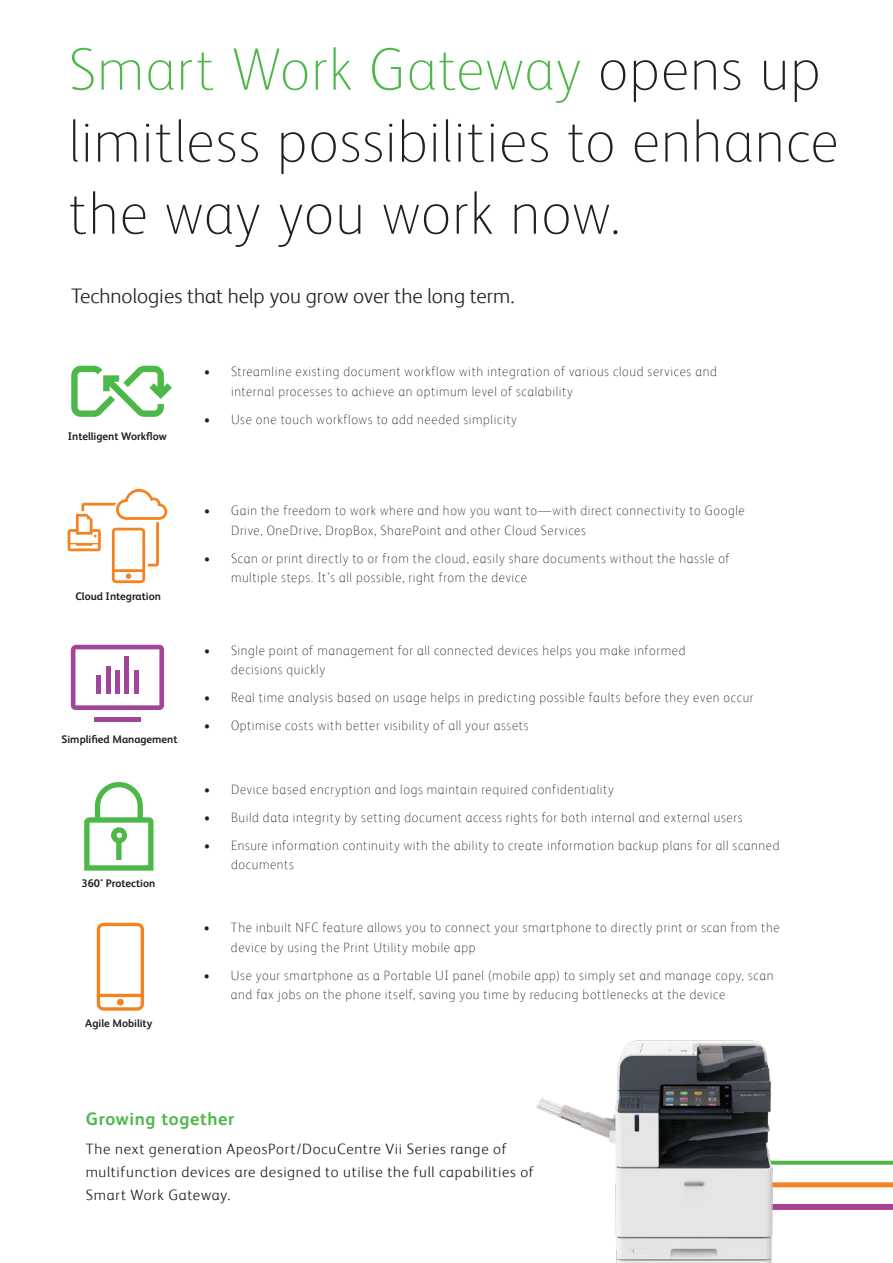
<style>
.page{position:relative;width:893px;height:1263px;background:#fff}
.page>*{position:absolute;margin:0;border:0;box-sizing:border-box;transform-origin:0 0}
.Head_32_36{font:100 60px/72px "Xerox Sans";letter-spacing:.015em;color:#231f20}
.t1{font:300 21px "Xerox Sans";color:#231f20}
.Callout{font:700 18px "Xerox Sans";letter-spacing:.035em;color:#4cb848}
.Callout-2{font:300 15px/22.8px "Xerox Sans";letter-spacing:.045em;color:#231f20}
.t2{font:100 13.5px/19.5px "Xerox Sans";letter-spacing:.045em;color:#231f20}
.t3{font:700 10.95px "Xerox Sans";color:#231f20}
.s1{color:#4cb848}
</style>
<div class="page">
<svg style="left:772px;top:1160px;width:121px;height:50px"></svg>
<img style="left:537px;top:1040px;width:235px;height:223px">
<svg style="left:71px;top:366px;width:101px;height:51px"></svg>
<svg style="left:71px;top:645px;width:93px;height:65px"></svg>
<div style="left:94px;top:717px;width:47px;height:5px;background:#a14599"></div>
<svg style="left:84px;top:782px;width:70px;height:89px"></svg>
<svg style="left:68px;top:489px;width:99px;height:94px"></svg>
<svg style="left:97px;top:923px;width:47px;height:88px"></svg>
<div style="left:117px;top:999px;width:7px;height:6px;background:#f58220;border-radius:50%"></div>
<p class="Head_32_36" style="left:69px;top:30px;width:771px"><span class="s1">Smart Work Gateway</span> opens up limitless possibilities to enhance the way you work now.</p>
<p class="t1" style="left:71px;top:282px;width:445px">Technologies that help you grow over the long term.</p>
<p class="t3" style="left:68px;top:429px;width:100px">Intelligent Workflow</p>
<p class="t3" style="left:75px;top:589px;width:87px">Cloud Integration</p>
<p class="t3" style="left:62px;top:732px;width:118px">Simplified Management</p>
<p class="t3" style="left:82px;top:876px;width:75px">360° Protection</p>
<p class="t3" style="left:85px;top:1016px;width:69px">Agile Mobility</p>
<p class="t2" style="left:231px;top:361px;width:487px;text-indent:-27px">• Streamline existing document workflow with integration of various cloud services and internal processes to achieve an optimum level of scalability</p>
<p class="t2" style="left:204px;top:409px;width:314px">• Use one touch workflows to add needed simplicity</p>
<p class="t2" style="left:231px;top:500px;width:515px;text-indent:-27px">• Gain the freedom to work where and how you want to—with direct connectivity to Google<br>Drive, OneDrive, DropBox, SharePoint and other Cloud Services</p>
<p class="t2" style="left:231px;top:548px;width:500px;text-indent:-27px">• Scan or print directly to or from the cloud, easily share documents without the hassle of multiple steps. It’s all possible, right from the device</p>
<p class="t2" style="left:231px;top:640px;width:456px;text-indent:-27px">• Single point of management for all connected devices helps you make informed decisions quickly</p>
<p class="t2" style="left:204px;top:687px;width:551px">• Real time analysis based on usage helps in predicting possible faults before they even occur</p>
<p class="t2" style="left:204px;top:715px;width:326px">• Optimise costs with better visibility of all your assets</p>
<p class="t2" style="left:204px;top:779px;width:411px">• Device based encryption and logs maintain required confidentiality</p>
<p class="t2" style="left:204px;top:807px;width:540px">• Build data integrity by setting document access rights for both internal and external users</p>
<p class="t2" style="left:231px;top:835px;width:550px;text-indent:-27px">• Ensure information continuity with the ability to create information backup plans for all scanned documents</p>
<p class="t2" style="left:231px;top:917px;width:550px;text-indent:-27px">• The inbuilt NFC feature allows you to connect your smartphone to directly print or scan from the device by using the Print Utility mobile app</p>
<p class="t2" style="left:231px;top:965px;width:544px;text-indent:-27px">• Use your smartphone as a Portable UI panel (mobile app) to simply set and manage copy, scan and fax jobs on the phone itself, saving you time by reducing bottlenecks at the device</p>
<p class="Callout" style="left:86px;top:1106px;width:150px">Growing together</p>
<p class="Callout-2" style="left:86px;top:1137px;width:450px">The next generation ApeosPort/DocuCentre Vii Series range of multifunction devices are designed to utilise the full capabilities of<br>Smart Work Gateway.</p>
</div>
